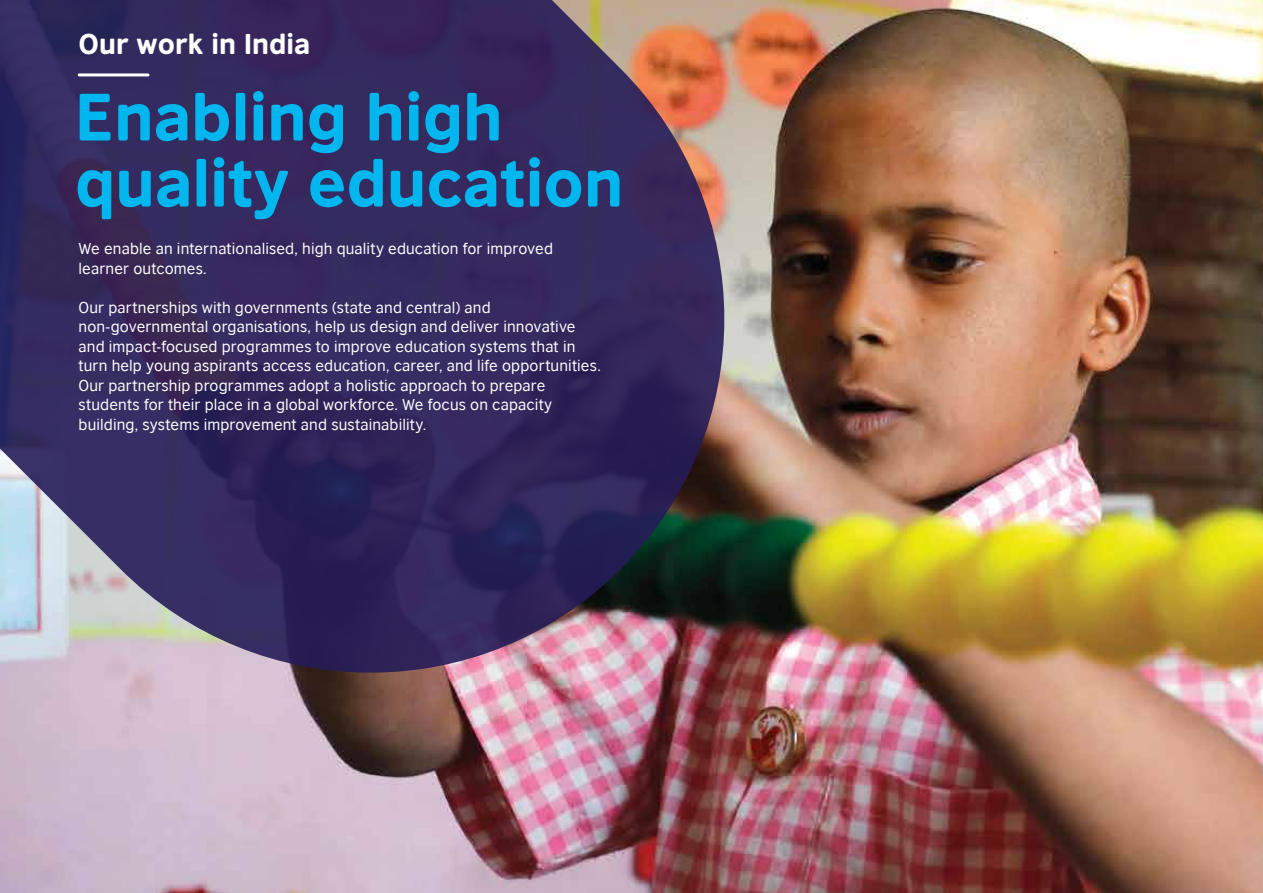
<style>
.page{position:relative;width:1263px;height:893px;background:#fff}
.page>*{position:absolute;margin:0;border:0;box-sizing:border-box;transform-origin:0 0}
.t1{font:63px/66px "British Council Sans Headline";color:#00b6ef}
.t2{font:27px "British Council Sans Headline";color:#fff}
.t3{font:15px/19.5px "British Council Sans";letter-spacing:.01em;color:#fff}
</style>
<div class="page">
<img style="left:0;top:0;width:1263px;height:893px">
<svg style="left:0;top:0;width:724px;height:673px;background:#433662"></svg>
<hr style="left:79px;top:73px;width:69px;height:3px;background:#fff">
<h2 class="t2" style="left:79px;top:23px;width:233px">Our work in India</h2>
<h1 class="t1" style="left:75px;top:81px;width:550px">Enabling high quality education</h1>
<p class="t3" style="left:79px;top:239px;width:476px">We enable an internationalised, high quality education for improved learner outcomes.</p>
<p class="t3" style="left:79px;top:297px;width:524px">Our partnerships with governments (state and central) and non-governmental organisations, help us design and deliver innovative and impact-focused programmes to improve education systems that in turn help young aspirants access education, career, and life opportunities.<br>Our partnership programmes adopt a holistic approach to prepare students for their place in a global workforce. We focus on capacity building, systems improvement and sustainability.</p>
</div>
